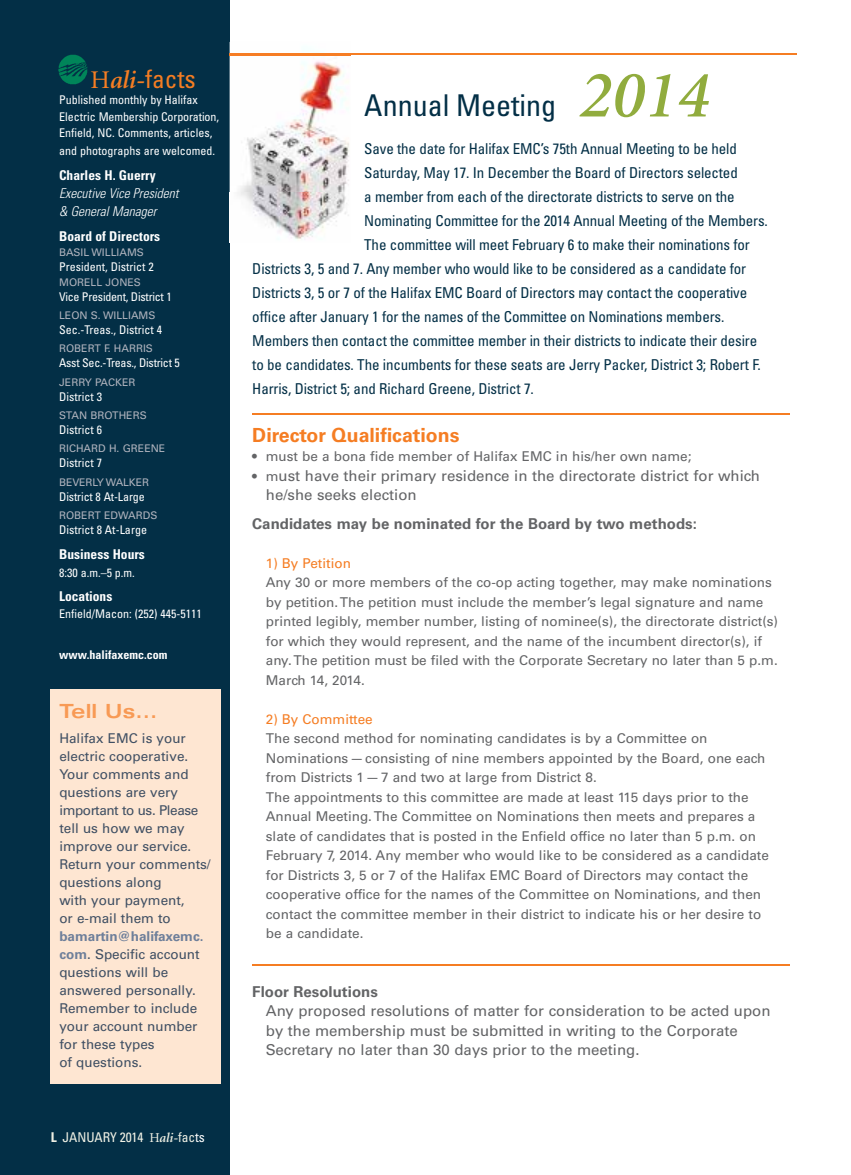
<style>
.page{position:relative;width:851px;height:1175px;background:#fff}
.page>*{position:absolute;margin:0;border:0;box-sizing:border-box;transform-origin:0 0}
.t1{font:italic 600 66.9px "Minion";color:#91ac3e}
.t2{font:condensed 30px "Univers";color:#032f46}
.t3{font:condensed 25.5px "Univers";letter-spacing:-.005em;color:#f57d23}
.t4{font:700 19.5px "Univers";color:#f57d23}
.t5{font:700 expanded 19.5px "Univers";color:#f89a55}
.t6{font:condensed 15px "Univers";letter-spacing:-.01em;color:#032f46}
.t7{font:15px/19.5px "Univers";color:#636466}
.t8{font:700 15px "Univers";color:#636466}
.t9{font:13.5px/19.5px "Univers";color:#636466}
.t10{font:13.5px/18px "Univers";color:#3f4f63}
.t11{font:700 condensed 13.5px "Univers";color:#fff}
.t12{font:italic 300 condensed 13.5px/18px "Univers";color:#fff}
.t13{font:13.5px "Univers";color:#f57d23}
.t14{font:condensed 13.5px "Univers";letter-spacing:-.005em;color:#f0f1e5}
.t15{font:condensed 12px/16.5px "Univers";color:#fff}
.t16{font:condensed 12px "Univers";letter-spacing:-.02em;color:#fff}
.t17{font:700 condensed 12px "Univers";color:#fff}
.t18{font:10.5px "Univers";color:#b1b4be}
.s1{font-family:"Minion";font-stretch:normal}
.s2{font-family:"Minion";font-weight:600;font-style:italic;font-stretch:normal}
.s3{font-weight:700;color:#6e7f9a}
.s4{font-weight:700}
.s5{color:#fff}
.s6{font-size:13.5px}
</style>
<div class="page">
<div style="left:0;top:0;width:230px;height:1174px;background:#032f46"></div>
<img style="left:59px;top:55px;width:29px;height:29px">
<div style="left:51px;top:688px;width:170px;height:395px;background:#fee6d2"></div>
<hr style="left:230px;top:54px;width:566px;height:1px;background:#f57d23">
<img style="left:230px;top:53px;width:121px;height:187px">
<img style="left:230px;top:54px;width:121px;height:1px">
<hr style="left:252px;top:413px;width:537px;height:1px;background:#f57d23">
<hr style="left:252px;top:964px;width:537px;height:1px;background:#f57d23">
<h3 class="t3" style="left:91px;top:63px;width:107px"><span class="s1">H</span><span class="s2">ali-</span>facts</h3>
<p class="t15" style="left:59px;top:92px;width:161px">Published monthly by Halifax<br>Electric Membership Corporation,<br>Enfield, NC. Comments, articles,</p>
<p class="t15" style="left:59px;top:143px;width:158px">and photographs are welcomed.</p>
<p class="t11" style="left:59px;top:167px;width:98px">Charles H. Guerry</p>
<p class="t12" style="left:59px;top:184px;width:121px">Executive Vice President &amp; General Manager</p>
<p class="t11" style="left:59px;top:228px;width:103px">Board of Directors</p>
<p class="t18" style="left:59px;top:246px;width:86px">BASIL WILLIAMS</p>
<p class="t15" style="left:59px;top:258px;width:96px">President, District 2</p>
<p class="t18" style="left:59px;top:276px;width:83px">MORELL JONES</p>
<p class="t16" style="left:59px;top:289px;width:114px">Vice President, District 1</p>
<p class="t18" style="left:59px;top:309px;width:98px">LEON S. WILLIAMS</p>
<p class="t15" style="left:59px;top:321px;width:104px">Sec.-Treas., District 4</p>
<p class="t18" style="left:59px;top:342px;width:95px">ROBERT F. HARRIS</p>
<p class="t16" style="left:59px;top:355px;width:122px">Asst Sec.-Treas., District 5</p>
<p class="t18" style="left:59px;top:376px;width:78px">JERRY PACKER</p>
<p class="t15" style="left:59px;top:388px;width:44px">District 3</p>
<p class="t18" style="left:59px;top:409px;width:89px">STAN BROTHERS</p>
<p class="t15" style="left:59px;top:421px;width:44px">District 6</p>
<p class="t18" style="left:59px;top:442px;width:108px">RICHARD H. GREENE</p>
<p class="t15" style="left:59px;top:454px;width:44px">District 7</p>
<p class="t18" style="left:59px;top:475px;width:91px">BEVERLY WALKER</p>
<p class="t15" style="left:59px;top:488px;width:87px">District 8 At-Large</p>
<p class="t18" style="left:59px;top:509px;width:100px">ROBERT EDWARDS</p>
<p class="t15" style="left:59px;top:521px;width:89px">District 8 At-Large</p>
<p class="t11" style="left:59px;top:545px;width:87px">Business Hours</p>
<p class="t15" style="left:59px;top:564px;width:77px">8:30 a.m.–5 p.m.</p>
<p class="t11" style="left:59px;top:588px;width:55px">Locations</p>
<p class="t15" style="left:59px;top:605px;width:144px">Enfield/Macon: (252) 445-5111</p>
<p class="t17" style="left:59px;top:647px;width:110px">www.halifaxemc.com</p>
<h3 class="t5" style="left:59px;top:700px;width:99px">Tell Us...</h3>
<p class="t10" style="left:59px;top:729px;width:153px">Halifax EMC is your electric cooperative.<br>Your comments and questions are very important to us. Please tell us how we may improve our service.<br>Return your comments/ questions along<br>with your payment,<br>or e-mail them to</p>
<p class="t10" style="left:59px;top:927px;width:146px"><span class="s3">bamartin@halifaxemc. com</span>. Specific account questions will be answered personally.<br>Remember to include your account number for these types<br>of questions.</p>
<p class="t14" style="left:51px;top:1128px;width:156px"><span class="s4">L</span> JANUARY 2014 <span class="s1">H</span><span class="s2">ali-</span>fac<span class="s5">ts</span></p>
<h1 class="t1" style="left:579px;top:62px;width:132px">2014</h1>
<p class="t6" style="left:364px;top:139px;width:374px">Save the date for Halifax EMC’s 75th Annual Meeting to be held</p>
<p class="t6" style="left:364px;top:163px;width:375px">Saturday, May 17. In December the Board of Directors selected</p>
<p class="t6" style="left:364px;top:187px;width:372px">a member from each of the directorate districts to serve on the</p>
<p class="t6" style="left:364px;top:211px;width:405px">Nominating Committee for the 2014 Annual Meeting of the Members.</p>
<p class="t6" style="left:364px;top:235px;width:387px">The committee will meet February 6 to make their nominations for</p>
<p class="t6" style="left:252px;top:259px;width:495px">Districts 3, 5 and 7. Any member who would like to be considered as a candidate for</p>
<p class="t6" style="left:252px;top:283px;width:496px">Districts 3, 5 or 7 of the Halifax EMC Board of Directors may contact the cooperative</p>
<p class="t6" style="left:252px;top:307px;width:473px">office after January 1 for the names of the Committee on Nominations members.</p>
<p class="t6" style="left:252px;top:331px;width:506px">Members then contact the committee member in their districts to indicate their desire</p>
<p class="t6" style="left:252px;top:355px;width:510px">to be candidates. The incumbents for these seats are Jerry Packer, District 3; Robert F.</p>
<p class="t6" style="left:252px;top:379px;width:283px">Harris, District 5; and Richard Greene, District 7.</p>
<h3 class="t4" style="left:252px;top:423px;width:209px">Director Qualifications</h3>
<p class="t9" style="left:252px;top:447px;width:440px">• must be a bona fide member of Halifax EMC in his/her own name;</p>
<p class="t7" style="left:266px;top:466px;width:495px;text-indent:-13px"><span class="s6">• m</span>ust have their primary residence in the directorate district for which he/she seeks election</p>
<p class="t8" style="left:252px;top:514px;width:446px">Candidates may be nominated for the Board by two methods:</p>
<p class="t13" style="left:266px;top:555px;width:87px">1) By Petition</p>
<p class="t9" style="left:266px;top:572px;width:513px">Any 30 or more members of the co-op acting together, may make nominations by petition. The petition must include the member’s legal signature and name printed legibly, member number, listing of nominee(s), the directorate district(s) for which they would represent, and the name of the incumbent director(s), if any. The petition must be filed with the Corporate Secretary no later than 5 p.m.<br>March 14, 2014.</p>
<p class="t13" style="left:266px;top:710px;width:108px">2) By Committee</p>
<p class="t9" style="left:266px;top:728px;width:504px">The second method for nominating candidates is by a Committee on Nominations — consisting of nine members appointed by the Board, one each from Districts 1 — 7 and two at large from District 8.<br>The appointments to this committee are made at least 115 days prior to the Annual Meeting. The Committee on Nominations then meets and prepares a slate of candidates that is posted in the Enfield office no later than 5 p.m. on February 7, 2014. Any member who would like to be considered as a candidate for Districts 3, 5 or 7 of the Halifax EMC Board of Directors may contact the cooperative office for the names of the Committee on Nominations, and then contact the committee member in their district to indicate his or her desire to be a candidate.</p>
<h2 class="t2" style="left:364px;top:87px;width:193px">Annual Meeting</h2>
<p class="t8" style="left:252px;top:982px;width:127px">Floor Resolutions</p>
<p class="t7" style="left:266px;top:1001px;width:506px">Any proposed resolutions of matter for consideration to be acted upon by the membership must be submitted in writing to the Corporate<br>Secretary no later than 30 days prior to the meeting.</p>
</div>
